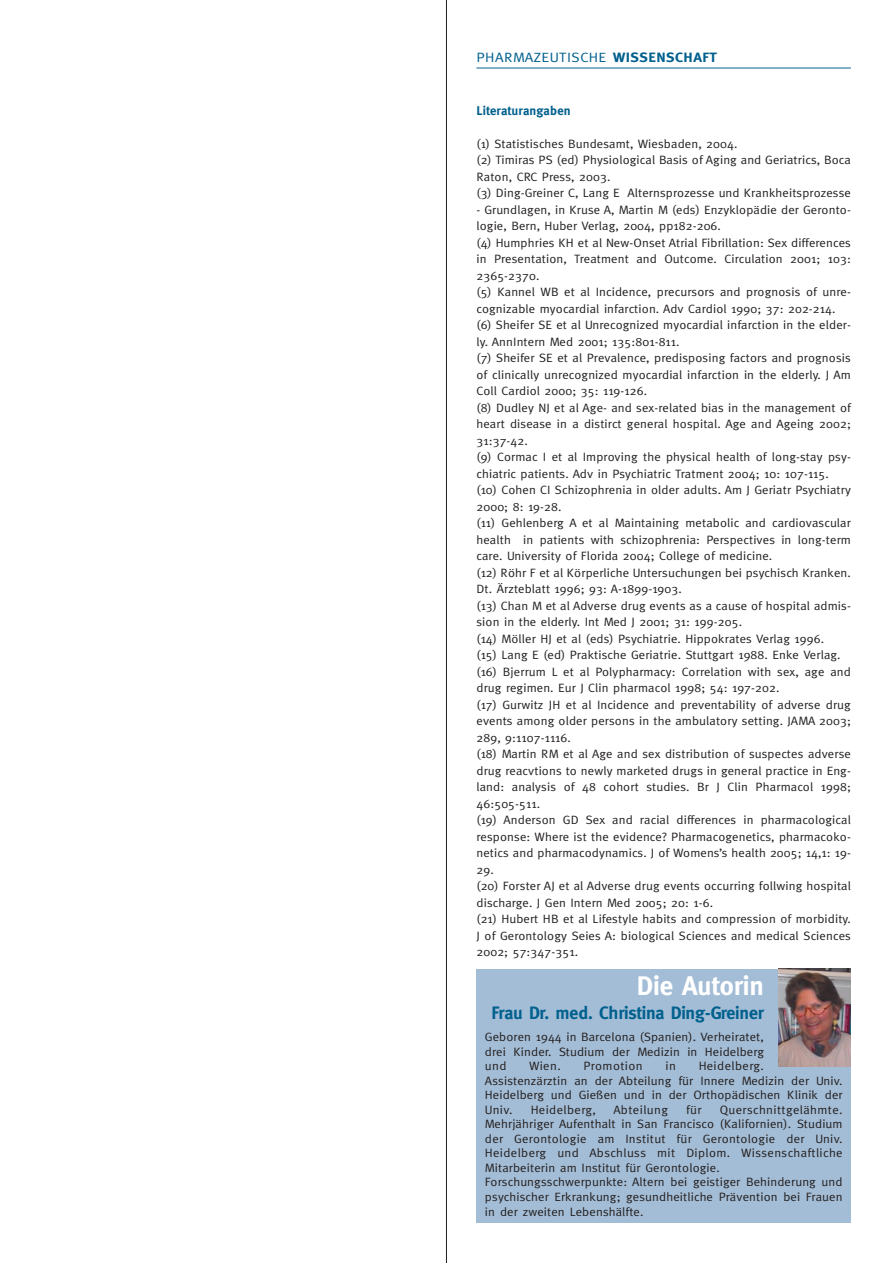
<style>
.page{position:relative;width:893px;height:1263px;background:#fff}
.page>*{position:absolute;margin:0;border:0;box-sizing:border-box;transform-origin:0 0}
.t1{font:700 27px "Meta";color:#fff}
.t2{font:700 18px "Meta";letter-spacing:-.01em;color:#00608e}
.t3{font:13.5px "Meta";letter-spacing:.025em;color:#00608e;scale:1.11 1}
.t4{font:700 12.75px "Meta";letter-spacing:.01em;color:#00608e}
.t5{font:12.15px/16.5px "Meta";letter-spacing:.01em;color:#231f1f;scale:1.05 1}
.t6{font:12.15px "Meta";letter-spacing:.03em;color:#231f1f;scale:1.05 1}
.s1{font-weight:700}
</style>
<div class="page">
<hr style="left:476px;top:68px;width:374px;height:1px;background:#00608e">
<div style="left:476px;top:969px;width:374px;height:253px;background:#a4bdd6"></div>
<img style="left:779px;top:968px;width:71px;height:98px">
<hr style="left:446px;top:0;width:1px;height:1263px;background:#231f1f">
<p class="t3" style="left:476px;top:52px;width:218px">PHARMAZEUTISCHE <span class="s1">WISSENSCHAFT</span></p>
<p class="t4" style="left:476px;top:106px;width:96px">Literaturangaben</p>
<p class="t5" style="left:476px;top:136px;width:358px">(1) Statistisches Bundesamt, Wiesbaden, 2004.<br>(2) Timiras PS (ed) Physiological Basis of Aging and Geriatrics, Boca Raton, CRC Press, 2003.<br>(3) Ding-Greiner C, Lang E Alternsprozesse und Krankheitsprozesse</p>
<p class="t5" style="left:476px;top:202px;width:358px">- Grundlagen, in Kruse A, Martin M (eds) Enzyklopädie der Geronto&shy;logie, Bern, Huber Verlag, 2004, pp182-206.<br>(4) Humphries KH et al New-Onset Atrial Fibrillation: Sex differences in Presentation, Treatment and Outcome. Circulation 2001; 103:<br>2365-2370.<br>(5) Kannel WB et al Incidence, precursors and prognosis of unre&shy;cognizable myocardial infarction. Adv Cardiol 1990; 37: 202-214. (6) Sheifer SE et al Unrecognized myocardial infarction in the elder&shy;ly. AnnIntern Med 2001; 135:801-811.<br>(7) Sheifer SE et al Prevalence, predisposing factors and prognosis of clinically unrecognized myocardial infarction in the elderly. J Am Coll Cardiol 2000; 35: 119-126.<br>(8) Dudley NJ et al Age- and sex-related bias in the management of heart disease in a distirct general hospital. Age and Ageing 2002; 31:37-42.<br>(9) Cormac I et al Improving the physical health of long-stay psy&shy;chiatric patients. Adv in Psychiatric Tratment 2004; 10: 107-115. (10) Cohen CI Schizophrenia in older adults. Am J Geriatr Psychiatry 2000; 8: 19-28.<br>(11) Gehlenberg A et al Maintaining metabolic and cardiovascular health in patients with schizophrenia: Perspectives in long-term care. University of Florida 2004; College of medicine.<br>(12) Röhr F et al Körperliche Untersuchungen bei psychisch Kranken.<br>Dt. Ärzteblatt 1996; 93: A-1899-1903.<br>(13) Chan M et al Adverse drug events as a cause of hospital admis&shy;sion in the elderly. Int Med J 2001; 31: 199-205.<br>(14) Möller HJ et al (eds) Psychiatrie. Hippokrates Verlag 1996.<br>(15) Lang E (ed) Praktische Geriatrie. Stuttgart 1988. Enke Verlag. (16) Bjerrum L et al Polypharmacy: Correlation with sex, age and drug regimen. Eur J Clin pharmacol 1998; 54: 197-202.<br>(17) Gurwitz JH et al Incidence and preventability of adverse drug events among older persons in the ambulatory setting. JAMA 2003; 289, 9:1107-1116.<br>(18) Martin RM et al Age and sex distribution of suspectes adverse drug reacvtions to newly marketed drugs in general practice in Eng&shy;land: analysis of 48 cohort studies. Br J Clin Pharmacol 1998; 46:505-511.<br>(19) Anderson GD Sex and racial differences in pharmacological response: Where ist the evidence? Pharmacogenetics, pharmacoko&shy;netics and pharmacodynamics. J of Womens’s health 2005; 14,1: 19- 29.<br>(20) Forster AJ et al Adverse drug events occurring follwing hospital discharge. J Gen Intern Med 2005; 20: 1-6.<br>(21) Hubert HB et al Lifestyle habits and compression of morbidity.<br>J of Gerontology Seies A: biological Sciences and medical Sciences 2002; 57:347-351.</p>
<h1 class="t1" style="left:637px;top:975px;width:128px">Die Autorin</h1>
<h2 class="t2" style="left:491px;top:1006px;width:274px">Frau Dr. med. Christina Ding-Greiner</h2>
<p class="t5" style="left:485px;top:1031px;width:267px;line-height:14.5px;text-align:justify">Geboren 1944 in Barcelona (Spanien). Verheiratet, drei Kinder. Studium der Medizin in Heidelberg und</p>
<p class="t5" style="left:485px;top:1060px;width:342px;line-height:14.5px;text-indent:214px">Heidelberg.<br>Assistenzärztin an der Abteilung für Innere Medizin der Univ.<br>Heidelberg und Gießen und in der Orthopädischen Klinik der Univ.</p>
<p class="t5" style="left:529px;top:1059px;width:32px">Wien.</p>
<p class="t6" style="left:583px;top:1062px;width:58px">Promotion</p>
<p class="t5" style="left:665px;top:1059px;width:11px">in</p>
<p class="t6" style="left:530px;top:1105px;width:64px">Heidelberg,</p>
<p class="t6" style="left:613px;top:1105px;width:53px">Abteilung</p>
<p class="t5" style="left:686px;top:1103px;width:16px">für</p>
<p class="t5" style="left:485px;top:1104px;width:342px;line-height:14.5px;text-indent:235px">Querschnittgelähmte.<br>Mehrjähriger Aufenthalt in San Francisco (Kalifornien). Studium der Gerontologie am Institut für Gerontologie der Univ.<br>Heidelberg und Abschluss mit Diplom. Wissenschaftliche Mitarbeiterin am Institut für Gerontologie.<br>Forschungsschwerpunkte: Altern bei geistiger Behinderung und psychischer Erkrankung; gesundheitliche Prävention bei Frauen in der zweiten Lebenshälfte.</p>
</div>
